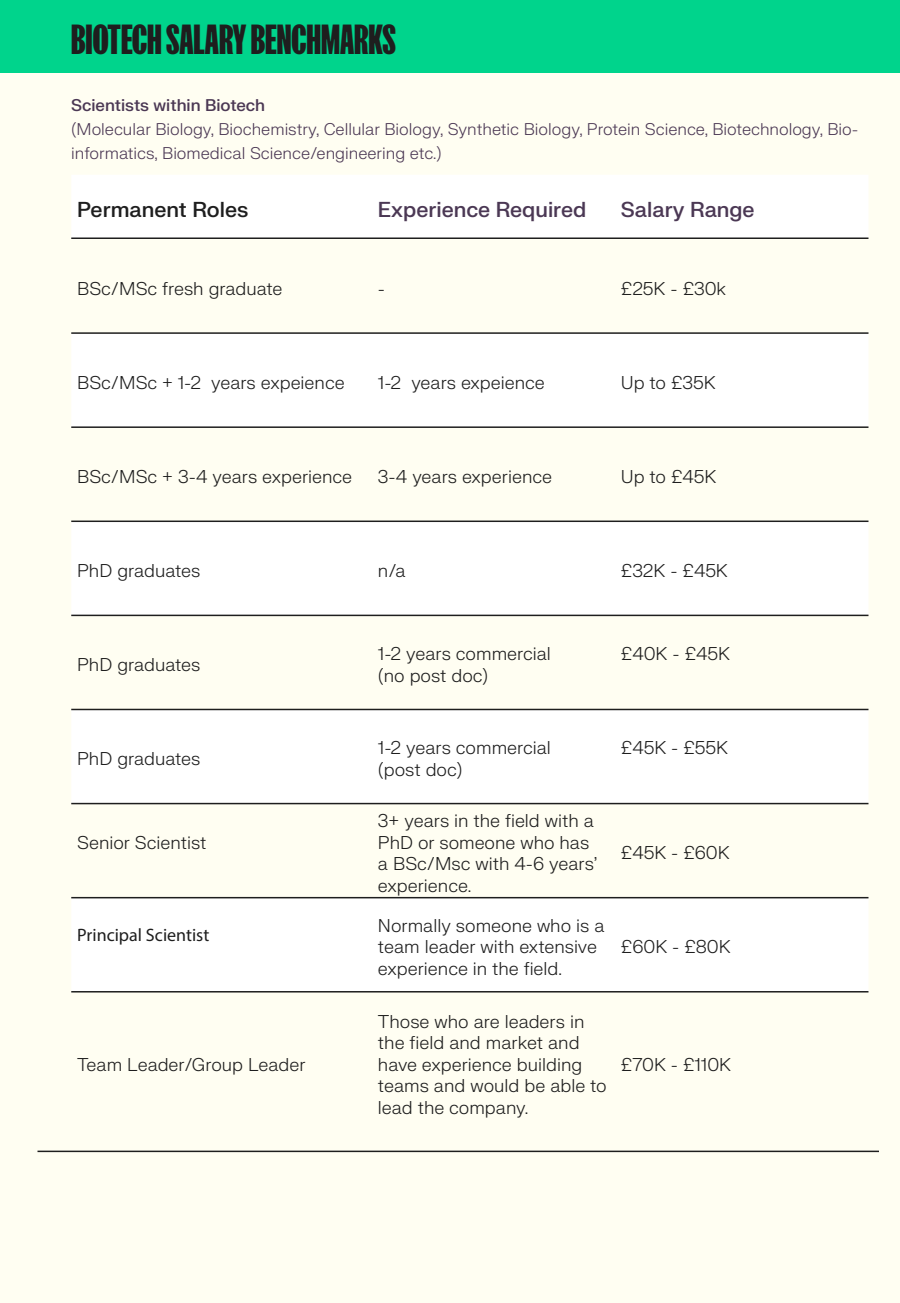
<style>
.page{position:relative;width:900px;height:1303px;background:#fffef2}
.page>*{position:absolute;margin:0;border:0;box-sizing:border-box;transform-origin:0 0}
.t1{font:700 39px "FK Screamer";color:#1e1e1e}
.t2{font:500 21px "FK Grotesk Neue";color:#4b3854}
.t3{font:500 21px "FK Grotesk Neue";color:#1e1e1e}
.t4{font:300 18px/21.6px "FK Grotesk Neue";color:#1e1e1e}
.t5{font:18px "Myriad Pro";color:#1e1e1e}
.t6{font:300 16.5px/24px "FK Grotesk Neue";color:#4b3854}
.t7{font:500 16.5px "FK Grotesk Neue";color:#4b3854}
</style>
<div class="page">
<div style="left:0;top:0;width:900px;height:72px;background:#00d48c"></div>
<div style="left:72px;top:175px;width:796px;height:251px;background:#fff"></div>
<svg style="left:72px;top:239px;width:796px;height:93px"></svg>
<svg style="left:71px;top:523px;width:797px;height:470px;fill:#fff"></svg>
<hr style="left:71px;top:237px;width:301px;height:2px;background:#1e1e1e">
<hr style="left:372px;top:237px;width:243px;height:2px;background:#1e1e1e">
<hr style="left:615px;top:237px;width:253px;height:2px;background:#1e1e1e">
<hr style="left:71px;top:332px;width:301px;height:2px;background:#1e1e1e">
<hr style="left:372px;top:332px;width:243px;height:2px;background:#1e1e1e">
<hr style="left:615px;top:332px;width:253px;height:2px;background:#1e1e1e">
<hr style="left:71px;top:426px;width:301px;height:2px;background:#1e1e1e">
<hr style="left:372px;top:426px;width:243px;height:2px;background:#1e1e1e">
<hr style="left:615px;top:426px;width:253px;height:2px;background:#1e1e1e">
<hr style="left:71px;top:520px;width:301px;height:2px;background:#1e1e1e">
<hr style="left:372px;top:520px;width:243px;height:2px;background:#1e1e1e">
<hr style="left:615px;top:520px;width:253px;height:2px;background:#1e1e1e">
<hr style="left:71px;top:615px;width:301px;height:1px;background:#1e1e1e">
<hr style="left:372px;top:615px;width:243px;height:1px;background:#1e1e1e">
<hr style="left:615px;top:615px;width:253px;height:1px;background:#1e1e1e">
<hr style="left:71px;top:709px;width:301px;height:1px;background:#1e1e1e">
<hr style="left:372px;top:709px;width:243px;height:1px;background:#1e1e1e">
<hr style="left:615px;top:709px;width:253px;height:1px;background:#1e1e1e">
<hr style="left:71px;top:803px;width:301px;height:1px;background:#1e1e1e">
<hr style="left:372px;top:803px;width:243px;height:1px;background:#1e1e1e">
<hr style="left:615px;top:803px;width:253px;height:1px;background:#1e1e1e">
<hr style="left:71px;top:897px;width:301px;height:1px;background:#1e1e1e">
<hr style="left:372px;top:897px;width:243px;height:1px;background:#1e1e1e">
<hr style="left:615px;top:897px;width:253px;height:1px;background:#1e1e1e">
<hr style="left:71px;top:991px;width:301px;height:1px;background:#1e1e1e">
<hr style="left:372px;top:991px;width:243px;height:1px;background:#1e1e1e">
<hr style="left:615px;top:991px;width:253px;height:1px;background:#1e1e1e">
<hr style="left:38px;top:1150px;width:841px;height:2px;background:#1e1e1e">
<h1 class="t1" style="left:71px;top:16px;width:326px">BIOTECH SALARY BENCHMARKS</h1>
<p class="t7" style="left:71px;top:93px;width:195px">Scientists within Biotech</p>
<p class="t6" style="left:71px;top:116px;width:789px">(Molecular Biology, Biochemistry, Cellular Biology, Synthetic Biology, Protein Science, Biotechnology, Bio&shy;informatics, Biomedical Science/engineering etc.)</p>
<p class="t3" style="left:77px;top:193px;width:173px">Permanent Roles</p>
<p class="t2" style="left:378px;top:193px;width:210px">Experience Required</p>
<p class="t2" style="left:621px;top:193px;width:135px">Salary Range</p>
<p class="t4" style="left:77px;top:277px;width:207px">BSc/MSc fresh graduate</p>
<p class="t4" style="left:378px;top:277px;width:9px">-</p>
<p class="t4" style="left:621px;top:277px;width:107px">£25K - £30k</p>
<p class="t4" style="left:77px;top:371px;width:269px">BSc/MSc + 1-2 years expeience</p>
<p class="t4" style="left:378px;top:371px;width:168px">1-2 years expeience</p>
<p class="t4" style="left:621px;top:371px;width:96px">Up to £35K</p>
<p class="t4" style="left:77px;top:465px;width:277px">BSc/MSc + 3-4 years experience</p>
<p class="t4" style="left:378px;top:465px;width:176px">3-4 years experience</p>
<p class="t4" style="left:621px;top:465px;width:97px">Up to £45K</p>
<p class="t4" style="left:77px;top:559px;width:125px">PhD graduates</p>
<p class="t4" style="left:378px;top:559px;width:29px">n/a</p>
<p class="t4" style="left:621px;top:559px;width:108px">£32K - £45K</p>
<p class="t4" style="left:77px;top:653px;width:125px">PhD graduates</p>
<p class="t4" style="left:378px;top:642px;width:174px">1-2 years commercial (no post doc)</p>
<p class="t4" style="left:621px;top:642px;width:110px">£40K - £45K</p>
<p class="t4" style="left:77px;top:747px;width:125px">PhD graduates</p>
<p class="t4" style="left:378px;top:736px;width:174px">1-2 years commercial (post doc)</p>
<p class="t4" style="left:621px;top:736px;width:108px">£45K - £55K</p>
<p class="t4" style="left:77px;top:830px;width:131px">Senior Scientist</p>
<p class="t4" style="left:378px;top:809px;width:221px">3+ years in the field with a<br>PhD or someone who has a BSc/Msc with 4-6 years’ experience.</p>
<p class="t5" style="left:77px;top:923px;width:134px">Principal Scientist</p>
<p class="t4" style="left:378px;top:914px;width:228px">Normally someone who is a team leader with extensive experience in the field.</p>
<p class="t4" style="left:77px;top:1053px;width:230px">Team Leader/Group Leader</p>
<p class="t4" style="left:378px;top:1009px;width:230px">Those who are leaders in the field and market and have experience building teams and would be able to lead the company.</p>
<p class="t4" style="left:621px;top:841px;width:110px">£45K - £60K</p>
<p class="t4" style="left:621px;top:935px;width:111px">£60K - £80K</p>
<p class="t4" style="left:621px;top:1053px;width:112px">£70K - £110K</p>
</div>
